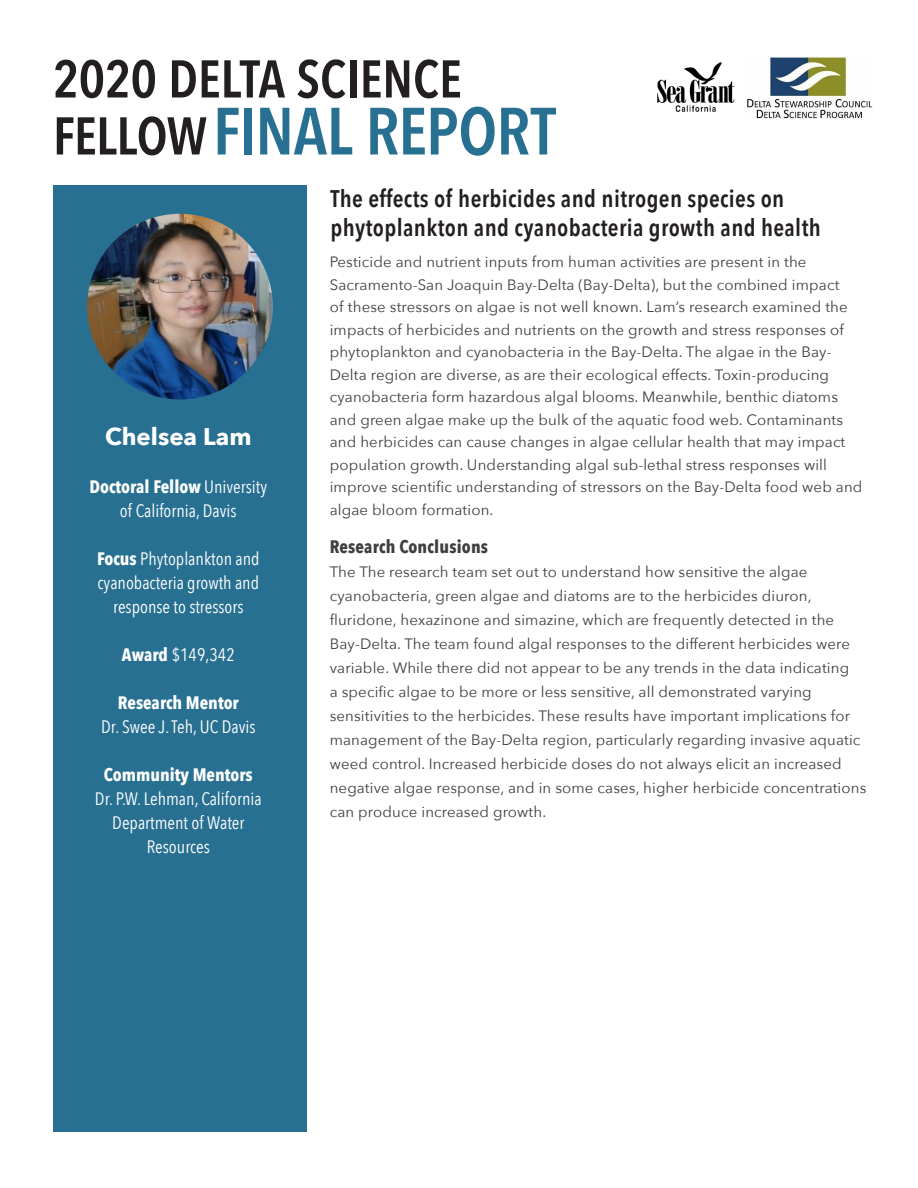
<style>
.page{position:relative;width:918px;height:1188px;background:#fff}
.page>*{position:absolute;margin:0;border:0;box-sizing:border-box;transform-origin:0 0}
.DSF_Header{font:600 66px "Avenir Next Condensed";letter-spacing:-.015em;color:#277091}
.DSF_Header-2{font:600 52.5px "Avenir Next Condensed";letter-spacing:-.005em;color:#231f20}
.Research_Header{font:600 24px/28.5px "Avenir Next Condensed";letter-spacing:.015em;color:#231f20}
.t1{font:700 24px "Avenir Next";color:#fff}
.t2{font:18px/24px "Avenir Next Condensed";color:#fff;text-align:center}
.t3{font:700 18px "Avenir Next Condensed";color:#fff}
.Basic{font:700 18px "Avenir Next Condensed";letter-spacing:.01em;color:#3e3e3f}
.Basic-2{font:15px/22.5px "Avenir Next";letter-spacing:.01em;color:#3e3e3f}
.s1{font-size:52.5px;color:#231f20}
.s2{font-weight:700}
</style>
<div class="page">
<div style="left:53px;top:185px;width:254px;height:947px;background:#277091"></div>
<img style="left:87px;top:214px;width:186px;height:185px;border-radius:93px">
<img style="left:657px;top:56px;width:215px;height:63px">
<p class="DSF_Header-2" style="left:53px;top:34px;width:410px">2020 DELTA SCIENCE</p>
<p class="DSF_Header" style="left:53px;top:74px;width:504px"><span class="s1">FELLOW</span>FINAL REPORT</p>
<p class="t1" style="left:105px;top:416px;width:148px">Chelsea Lam</p>
<p class="t2" style="left:90px;top:474px;width:179px"><span class="s2">Doctoral Fellow</span> University of California, Davis</p>
<p class="t2" style="left:97px;top:546px;width:164px"><span class="s2">Focus</span> Phytoplankton and cyanobacteria growth and response to stressors</p>
<p class="t2" style="left:122px;top:642px;width:114px"><span class="s2">Award</span> $149,342</p>
<p class="t3" style="left:118px;top:691px;width:122px">Research Mentor</p>
<p class="t2" style="left:101px;top:714px;width:156px">Dr. Swee J. Teh, UC Davis</p>
<p class="t3" style="left:104px;top:763px;width:150px">Community Mentors</p>
<p class="t2" style="left:95px;top:786px;width:168px">Dr. P.W. Lehman, California<br>Department of Water</p>
<p class="t2" style="left:147px;top:834px;width:65px">Resources</p>
<p class="Research_Header" style="left:330px;top:184px;width:492px">The effects of herbicides and nitrogen species on phytoplankton and cyanobacteria growth and health</p>
<p class="Basic-2" style="left:330px;top:250px;width:534px">Pesticide and nutrient inputs from human activities are present in the Sacramento-San Joaquin Bay-Delta (Bay-Delta), but the combined impact<br>of these stressors on algae is not well known. Lam’s research examined the impacts of herbicides and nutrients on the growth and stress responses of phytoplankton and cyanobacteria in the Bay-Delta. The algae in the Bay-Delta region are diverse, as are their ecological effects. Toxin-producing cyanobacteria form hazardous algal blooms. Meanwhile, benthic diatoms and green algae make up the bulk of the aquatic food web. Contaminants and herbicides can cause changes in algae cellular health that may impact population growth. Understanding algal sub-lethal stress responses will improve scientific understanding of stressors on the Bay-Delta food web and algae bloom formation.</p>
<p class="Basic" style="left:330px;top:535px;width:160px">Research Conclusions</p>
<p class="Basic-2" style="left:330px;top:559px;width:538px;line-height:24px">The The research team set out to understand how sensitive the algae cyanobacteria, green algae and diatoms are to the herbicides diuron, fluridone, hexazinone and simazine, which are frequently detected in the Bay-Delta. The team found algal responses to the different herbicides were variable. While there did not appear to be any trends in the data indicating<br>a specific algae to be more or less sensitive, all demonstrated varying sensitivities to the herbicides. These results have important implications for management of the Bay-Delta region, particularly regarding invasive aquatic weed control. Increased herbicide doses do not always elicit an increased negative algae response, and in some cases, higher herbicide concentrations can produce increased growth.</p>
</div>
